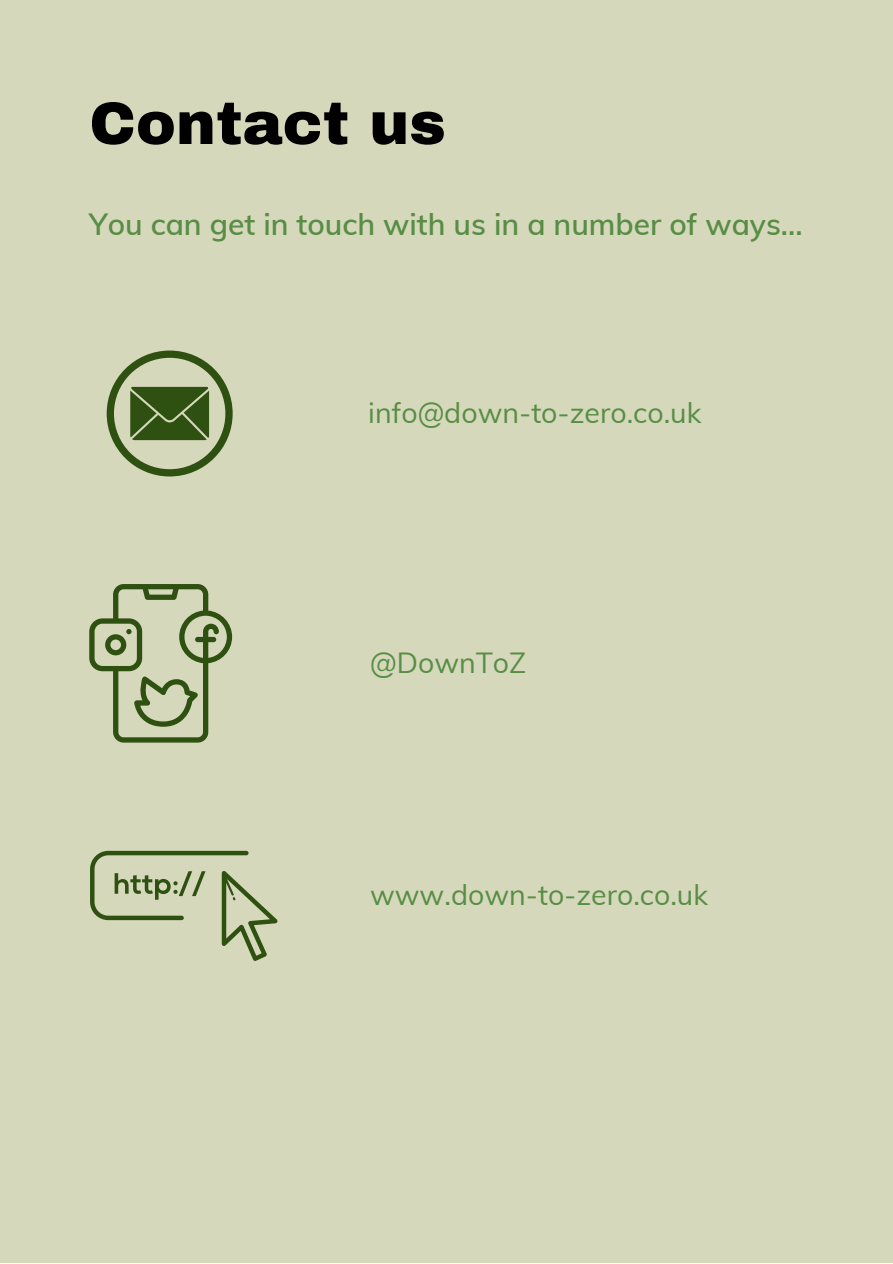
<style>
.page{position:relative;width:893px;height:1264px;background:#fff}
.page>*{position:absolute;margin:0;border:0;box-sizing:border-box;transform-origin:0 0}
.t1{font:900 60px "Archivo";color:#000}
.t2{font:600 30px "Muli";color:#578d44}
.t3{font:28.5px "Muli";color:#578d44}
</style>
<div class="page">
<div style="left:0;top:0;width:892px;height:1262px;background:#d5d8bb"></div>
<svg style="left:90px;top:850px;width:187px;height:110px"></svg>
<svg style="left:89px;top:584px;width:143px;height:158px"></svg>
<svg style="left:107px;top:350px;width:126px;height:126px"></svg>
<p class="t1" style="left:89px;top:91px;width:358px">Contact us</p>
<p class="t2" style="left:89px;top:205px;width:714px">You can get in touch with us in a number of ways...</p>
<p class="t3" style="left:368px;top:394px;width:334px">info@down-to-zero.co.uk</p>
<p class="t3" style="left:370px;top:644px;width:157px">@DownToZ</p>
<p class="t3" style="left:370px;top:876px;width:339px">www.down-to-zero.co.uk</p>
</div>
